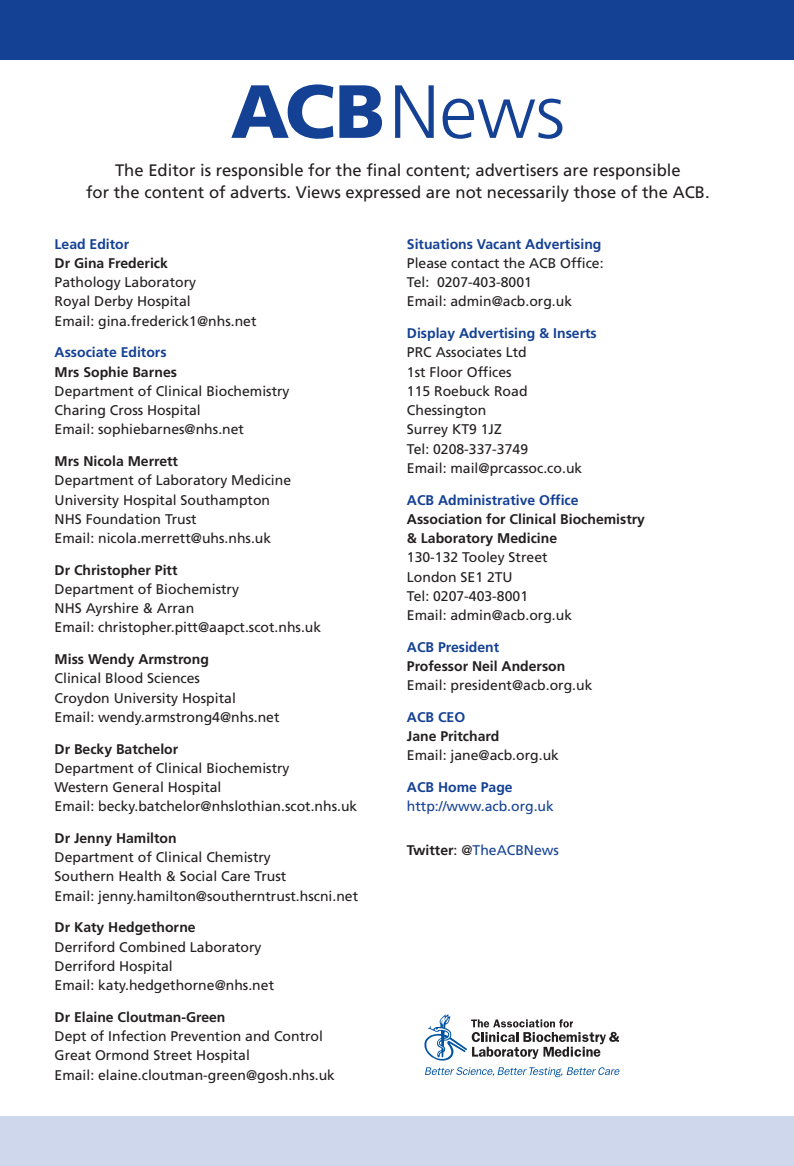
<style>
.page{position:relative;width:794px;height:1166px;background:#fff}
.page>*{position:absolute;margin:0;border:0;box-sizing:border-box;transform-origin:0 0}
.t1{font:300 75.25px "Frutiger";color:#154194}
.t2{font:16.62px/22.8px "Frutiger";color:#231f20;text-align:center}
.t3{font:14px/19.2px "Frutiger";color:#231f20}
.t4{font:700 14px/19.2px "Frutiger";color:#231f20}
.t5{font:700 14px "Frutiger";color:#154194}
.t6{font:14px "Frutiger";color:#154194}
.s1{font-weight:900}
.s2{font-weight:700;color:#231f20}
.s3{color:#231f20}
</style>
<div class="page">
<div style="left:0;top:0;width:794px;height:60px;background:#154194"></div>
<div style="left:0;top:1116px;width:794px;height:50px;background:#cfd7ec"></div>
<svg style="left:424px;top:1014px;width:195px;height:47px"></svg>
<svg style="left:425px;top:1067px;width:195px;height:10px"></svg>
<h1 class="t1" style="left:231px;top:81px;width:336px"><span class="s1">ACB</span>News</h1>
<p class="t2" style="left:86px;top:160px;width:625px">The Editor is responsible for the final content; advertisers are responsible<br>for the content of adverts. Views expressed are not necessarily those of the ACB.</p>
<p class="t5" style="left:55px;top:238px;width:76px">Lead Editor</p>
<p class="t4" style="left:55px;top:254px;width:115px">Dr Gina Frederick</p>
<p class="t3" style="left:55px;top:274px;width:203px">Pathology Laboratory<br>Royal Derby Hospital<br>Email: gina.frederick1@nhs.net</p>
<p class="t5" style="left:55px;top:347px;width:113px">Associate Editors</p>
<p class="t4" style="left:55px;top:363px;width:124px">Mrs Sophie Barnes</p>
<p class="t3" style="left:55px;top:382px;width:236px">Department of Clinical Biochemistry<br>Charing Cross Hospital<br>Email: sophiebarnes@nhs.net</p>
<p class="t4" style="left:55px;top:453px;width:125px">Mrs Nicola Merrett</p>
<p class="t3" style="left:55px;top:472px;width:238px">Department of Laboratory Medicine<br>University Hospital Southampton<br>NHS Foundation Trust<br>Email: nicola.merrett@uhs.nhs.uk</p>
<p class="t4" style="left:55px;top:561px;width:124px">Dr Christopher Pitt</p>
<p class="t3" style="left:55px;top:580px;width:268px">Department of Biochemistry<br>NHS Ayrshire &amp; Arran<br>Email: christopher.pitt@aapct.scot.nhs.uk</p>
<p class="t4" style="left:55px;top:651px;width:156px">Miss Wendy Armstrong</p>
<p class="t3" style="left:55px;top:670px;width:226px">Clinical Blood Sciences<br>Croydon University Hospital<br>Email: wendy.armstrong4@nhs.net</p>
<p class="t4" style="left:55px;top:740px;width:125px">Dr Becky Batchelor</p>
<p class="t3" style="left:55px;top:759px;width:304px">Department of Clinical Biochemistry<br>Western General Hospital<br>Email: becky.batchelor@nhslothian.scot.nhs.uk</p>
<p class="t4" style="left:55px;top:829px;width:124px">Dr Jenny Hamilton</p>
<p class="t3" style="left:55px;top:849px;width:305px">Department of Clinical Chemistry<br>Southern Health &amp; Social Care Trust<br>Email: jenny.hamilton@southerntrust.hscni.net</p>
<p class="t4" style="left:55px;top:919px;width:143px">Dr Katy Hedgethorne</p>
<p class="t3" style="left:55px;top:938px;width:221px">Derriford Combined Laboratory<br>Derriford Hospital<br>Email: katy.hedgethorne@nhs.net</p>
<p class="t4" style="left:55px;top:1008px;width:172px">Dr Elaine Cloutman-Green</p>
<p class="t3" style="left:55px;top:1027px;width:282px">Dept of Infection Prevention and Control<br>Great Ormond Street Hospital<br>Email: elaine.cloutman-green@gosh.nhs.uk</p>
<p class="t5" style="left:407px;top:238px;width:196px">Situations Vacant Advertising</p>
<p class="t3" style="left:407px;top:254px;width:198px">Please contact the ACB Office:<br>Tel: 0207-403-8001<br>Email: admin@acb.org.uk</p>
<p class="t5" style="left:407px;top:328px;width:191px">Display Advertising &amp; Inserts</p>
<p class="t3" style="left:407px;top:344px;width:177px">PRC Associates Ltd<br>1st Floor Offices<br>115 Roebuck Road<br>Chessington<br>Surrey KT9 1JZ<br>Tel: 0208-337-3749<br>Email: mail@prcassoc.co.uk</p>
<p class="t5" style="left:407px;top:494px;width:173px">ACB Administrative Office</p>
<p class="t4" style="left:407px;top:510px;width:240px">Association for Clinical Biochemistry &amp; Laboratory Medicine</p>
<p class="t3" style="left:407px;top:549px;width:167px">130-132 Tooley Street<br>London SE1 2TU<br>Tel: 0207-403-8001<br>Email: admin@acb.org.uk</p>
<p class="t5" style="left:407px;top:641px;width:94px">ACB President</p>
<p class="t4" style="left:407px;top:657px;width:160px">Professor Neil Anderson</p>
<p class="t3" style="left:407px;top:677px;width:187px">Email: president@acb.org.uk</p>
<p class="t5" style="left:407px;top:711px;width:60px">ACB CEO</p>
<p class="t4" style="left:407px;top:728px;width:94px">Jane Pritchard</p>
<p class="t3" style="left:407px;top:747px;width:154px">Email: jane@acb.org.uk</p>
<p class="t5" style="left:407px;top:781px;width:107px">ACB Home Page</p>
<p class="t6" style="left:407px;top:801px;width:149px">http://www.acb.org.uk</p>
<p class="t6" style="left:407px;top:844px;width:154px"><span class="s2">Twitter</span><span class="s3">: @</span>TheACBNews</p>
</div>
